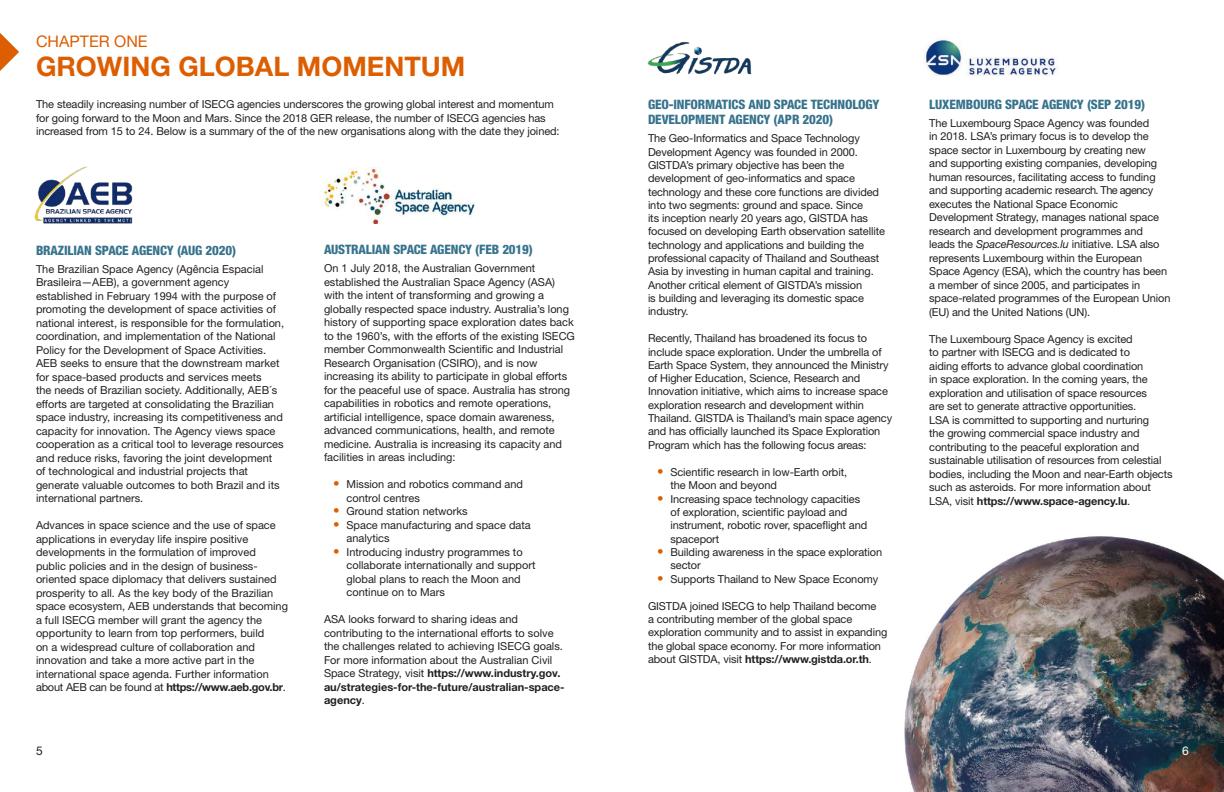
<style>
.page{position:relative;width:1224px;height:792px;background:#fff}
.page>*{position:absolute;margin:0;border:0;box-sizing:border-box;transform-origin:0 0}
.t1{font:700 27px "Helvetica Neue LT Std";color:#dc5e00}
.t2{font:16px "Helvetica Neue LT Std";color:#dc5e00}
.t3{font:800 condensed 13px/15.6px "Helvetica Neue LT Std";letter-spacing:-.01em;color:#37738d}
.t4{font:12px "Helvetica Neue LT Std";color:#231f20}
.t5{font:12px "Helvetica Neue LT Std";color:#fff}
.t6{font:11px/13.5px "Helvetica Neue LT Std";letter-spacing:-.01em;color:#231f20}
.s1{font-weight:700}
.s2{font-size:13px;color:#dc5e00}
.s3{font-style:italic}
</style>
<div class="page">
<img style="left:904px;top:536px;width:320px;height:256px">
<img style="left:924px;top:40px;width:133px;height:36px">
<img style="left:320px;top:168px;width:154px;height:56px">
<img style="left:34px;top:166px;width:99px;height:58px">
<img style="left:647px;top:42px;width:105px;height:33px">
<svg style="left:0;top:33px;width:19px;height:38px"></svg>
<h2 class="t2" style="left:36px;top:32px;width:113px">CHAPTER ONE</h2>
<h1 class="t1" style="left:36px;top:50px;width:431px">GROWING GLOBAL MOMENTUM</h1>
<p class="t6" style="left:36px;top:97px;width:525px">The steadily increasing number of ISECG agencies underscores the growing global interest and momentum for going forward to the Moon and Mars. Since the 2018 GER release, the number of ISECG agencies has increased from 15 to 24. Below is a summary of the of the new organisations along with the date they joined:</p>
<p class="t3" style="left:36px;top:242px;width:202px">BRAZILIAN SPACE AGENCY (AUG 2020)</p>
<p class="t6" style="left:36px;top:262px;width:250px">The Brazilian Space Agency (Agência Espacial Brasileira—AEB), a government agency established in February 1994 with the purpose of promoting the development of space activities of national interest, is responsible for the formulation, coordination, and implementation of the National Policy for the Development of Space Activities.<br>AEB seeks to ensure that the downstream market for space-based products and services meets<br>the needs of Brazilian society. Additionally, AEB´s efforts are targeted at consolidating the Brazilian space industry, increasing its competitiveness and capacity for innovation. The Agency views space cooperation as a critical tool to leverage resources and reduce risks, favoring the joint development of technological and industrial projects that generate valuable outcomes to both Brazil and its international partners.</p>
<p class="t6" style="left:36px;top:519px;width:253px">Advances in space science and the use of space applications in everyday life inspire positive developments in the formulation of improved public policies and in the design of business&shy;oriented space diplomacy that delivers sustained prosperity to all. As the key body of the Brazilian space ecosystem, AEB understands that becoming a full ISECG member will grant the agency the opportunity to learn from top performers, build<br>on a widespread culture of collaboration and innovation and take a more active part in the international space agenda. Further information about AEB can be found at <span class="s1">https://www.aeb.gov.br</span>.</p>
<p class="t3" style="left:324px;top:242px;width:210px">AUSTRALIAN SPACE AGENCY (FEB 2019)</p>
<p class="t6" style="left:324px;top:262px;width:252px">On 1 July 2018, the Australian Government established the Australian Space Agency (ASA) with the intent of transforming and growing a globally respected space industry. Australia’s long history of supporting space exploration dates back to the 1960’s, with the efforts of the existing ISECG member Commonwealth Scientific and Industrial Research Organisation (CSIRO), and is now increasing its ability to participate in global efforts for the peaceful use of space. Australia has strong capabilities in robotics and remote operations, artificial intelligence, space domain awareness, advanced communications, health, and remote medicine. Australia is increasing its capacity and facilities in areas including:</p>
<p class="t6" style="left:346px;top:478px;width:178px;text-indent:-13px"><span class="s2">•</span> Mission and robotics command and control centres</p>
<p class="t6" style="left:333px;top:505px;width:136px"><span class="s2">•</span> Ground station networks</p>
<p class="t6" style="left:346px;top:518px;width:186px;text-indent:-13px"><span class="s2">•</span> Space manufacturing and space data analytics</p>
<p class="t6" style="left:346px;top:545px;width:191px;text-indent:-13px"><span class="s2">•</span> Introducing industry programmes to collaborate internationally and support global plans to reach the Moon and continue on to Mars</p>
<p class="t6" style="left:324px;top:613px;width:242px">ASA looks forward to sharing ideas and contributing to the international efforts to solve the challenges related to achieving ISECG goals.<br>For more information about the Australian Civil Space Strategy, visit <span class="s1">https://www.industry.gov. au/strategies-for-the-future/australian-space&shy;agency</span>.</p>
<p class="t3" style="left:648px;top:96px;width:233px">GEO-INFORMATICS AND SPACE TECHNOLOGY<br>DEVELOPMENT AGENCY (APR 2020)</p>
<p class="t6" style="left:648px;top:132px;width:238px">The Geo-Informatics and Space Technology Development Agency was founded in 2000.<br>GISTDA’s primary objective has been the development of geo-informatics and space technology and these core functions are divided into two segments: ground and space. Since<br>its inception nearly 20 years ago, GISTDA has focused on developing Earth observation satellite technology and applications and building the professional capacity of Thailand and Southeast Asia by investing in human capital and training.<br>Another critical element of GISTDA’s mission<br>is building and leveraging its domestic space industry.</p>
<p class="t6" style="left:648px;top:331px;width:246px">Recently, Thailand has broadened its focus to include space exploration. Under the umbrella of Earth Space System, they announced the Ministry of Higher Education, Science, Research and Innovation initiative, which aims to increase space exploration research and development within Thailand. GISTDA is Thailand’s main space agency and has officially launched its Space Exploration Program which has the following focus areas:</p>
<p class="t6" style="left:670px;top:465px;width:178px;text-indent:-13px"><span class="s2">•</span> Scientific research in low-Earth orbit, the Moon and beyond</p>
<p class="t6" style="left:670px;top:492px;width:198px;text-indent:-13px"><span class="s2">•</span> Increasing space technology capacities of exploration, scientific payload and instrument, robotic rover, spaceflight and spaceport</p>
<p class="t6" style="left:670px;top:545px;width:213px;text-indent:-13px"><span class="s2">•</span> Building awareness in the space exploration sector</p>
<p class="t6" style="left:657px;top:572px;width:223px"><span class="s2">•</span> Supports Thailand to New Space Economy</p>
<p class="t6" style="left:648px;top:599px;width:241px">GISTDA joined ISECG to help Thailand become<br>a contributing member of the global space exploration community and to assist in expanding the global space economy. For more information about GISTDA, visit <span class="s1">https://www.gistda.or.th</span>.</p>
<p class="t3" style="left:929px;top:96px;width:217px">LUXEMBOURG SPACE AGENCY (SEP 2019)</p>
<p class="t6" style="left:929px;top:116px;width:243px">The Luxembourg Space Agency was founded<br>in 2018. LSA’s primary focus is to develop the space sector in Luxembourg by creating new<br>and supporting existing companies, developing human resources, facilitating access to funding and supporting academic research. The agency executes the National Space Economic Development Strategy, manages national space research and development programmes and leads the <span class="s3">SpaceResources.lu</span> initiative. LSA also represents Luxembourg within the European Space Agency (ESA), which the country has been a member of since 2005, and participates in space-related programmes of the European Union (EU) and the United Nations (UN).</p>
<p class="t6" style="left:929px;top:332px;width:245px">The Luxembourg Space Agency is excited<br>to partner with ISECG and is dedicated to<br>aiding efforts to advance global coordination<br>in space exploration. In the coming years, the exploration and utilisation of space resources<br>are set to generate attractive opportunities.<br>LSA is committed to supporting and nurturing<br>the growing commercial space industry and contributing to the peaceful exploration and sustainable utilisation of resources from celestial bodies, including the Moon and near-Earth objects such as asteroids. For more information about LSA, visit <span class="s1">https://www.space-agency.lu</span>.</p>
<p class="t4" style="left:36px;top:744px;width:8px">5</p>
<p class="t5" style="left:1182px;top:744px;width:8px">6</p>
</div>
